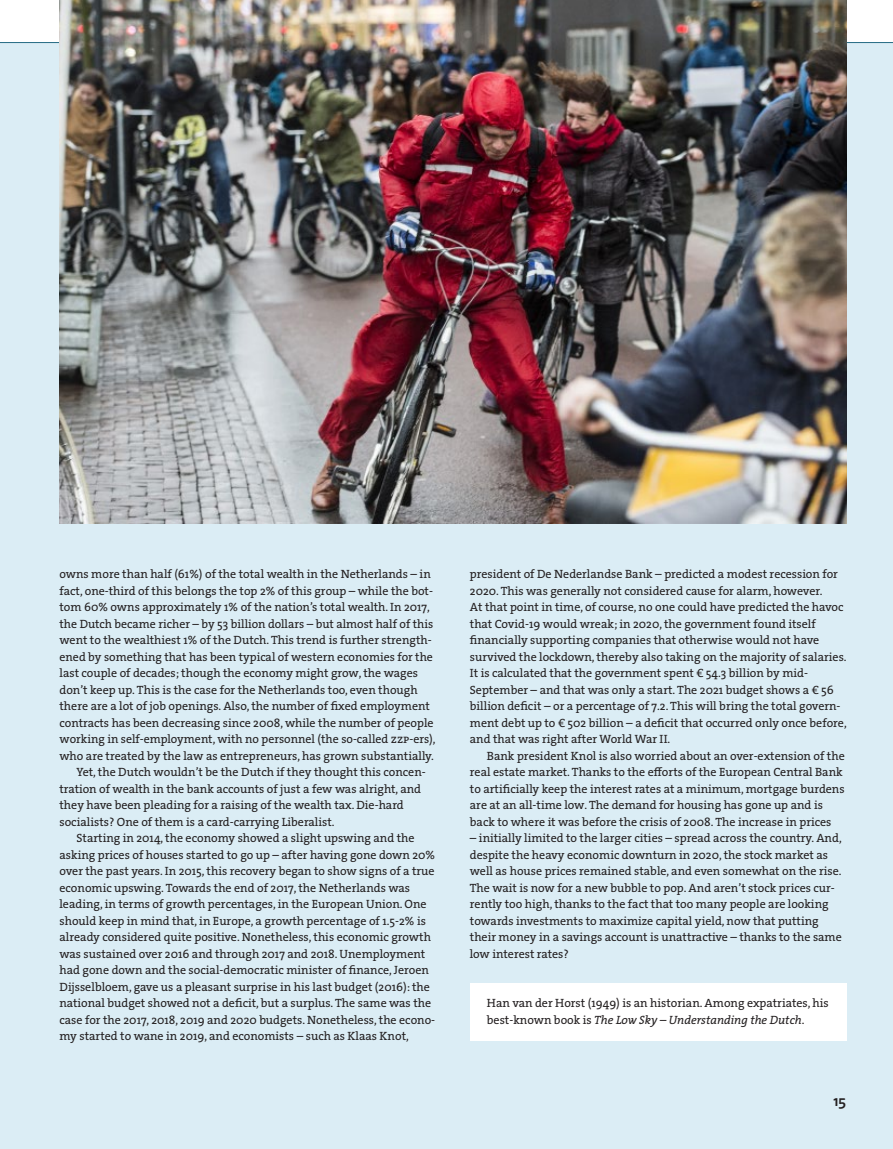
<style>
.page{position:relative;width:893px;height:1149px;background:#fff}
.page>*{position:absolute;margin:0;border:0;box-sizing:border-box;transform-origin:0 0}
.t1{font:15px "Whitney Semibold SC";color:#231f20}
.t2{font:12px/16.5px "The Serif HP5 Plain";color:#231f20}
.t3{font:12px "The Serif HP5 Plain IT";color:#231f20}
.s1{font-family:"The Serif HP5 Plain"}
</style>
<div class="page">
<div style="left:0;top:43px;width:893px;height:1105px;background:#dbedf5"></div>
<div style="left:470px;top:983px;width:376px;height:57px;background:#fff"></div>
<hr style="left:0;top:42px;width:893px;height:1px;background:#256b84">
<img style="left:60px;top:0;width:786px;height:523px">
<p class="t2" style="left:60px;top:565px;width:373px">owns more than half (61%) of the total wealth in the Netherlands – in</p>
<p class="t2" style="left:60px;top:582px;width:375px">fact, one-third of this belongs the top 2% of this group – while the bot-</p>
<p class="t2" style="left:60px;top:598px;width:372px">tom 60% owns approximately 1% of the nation’s total wealth. In 2017,</p>
<p class="t2" style="left:60px;top:615px;width:375px">the Dutch became richer – by 53 billion dollars – but almost half of this</p>
<p class="t2" style="left:60px;top:631px;width:374px">went to the wealthiest 1% of the Dutch. This trend is further strength-</p>
<p class="t2" style="left:60px;top:648px;width:375px">ened by something that has been typical of western economies for the</p>
<p class="t2" style="left:60px;top:664px;width:360px">last couple of decades; though the economy might grow, the wages</p>
<p class="t2" style="left:60px;top:681px;width:360px">don’t keep up. This is the case for the Netherlands too, even though</p>
<p class="t2" style="left:60px;top:697px;width:372px">there are a lot of job openings. Also, the number of fixed employment</p>
<p class="t2" style="left:60px;top:714px;width:376px">contracts has been decreasing since 2008, while the number of people</p>
<p class="t2" style="left:60px;top:730px;width:378px">working in self-employment, with no personnel (the so-called ZZP-ers),</p>
<p class="t2" style="left:60px;top:747px;width:376px">who are treated by the law as entrepreneurs, has grown substantially.</p>
<p class="t2" style="left:77px;top:763px;width:351px">Yet, the Dutch wouldn’t be the Dutch if they thought this concen-</p>
<p class="t2" style="left:60px;top:780px;width:363px">tration of wealth in the bank accounts of just a few was alright, and</p>
<p class="t2" style="left:60px;top:796px;width:346px">they have been pleading for a raising of the wealth tax. Die-hard</p>
<p class="t2" style="left:60px;top:813px;width:277px">socialists? One of them is a card-carrying Liberalist.</p>
<p class="t2" style="left:77px;top:829px;width:340px">Starting in 2014, the economy showed a slight upswing and the</p>
<p class="t2" style="left:60px;top:846px;width:377px">asking prices of houses started to go up – after having gone down 20%</p>
<p class="t2" style="left:60px;top:862px;width:377px">over the past years. In 2015, this recovery began to show signs of a true</p>
<p class="t2" style="left:60px;top:879px;width:352px">economic upswing. Towards the end of 2017, the Netherlands was</p>
<p class="t2" style="left:60px;top:895px;width:369px">leading, in terms of growth percentages, in the European Union. One</p>
<p class="t2" style="left:60px;top:912px;width:368px">should keep in mind that, in Europe, a growth percentage of 1.5-2% is</p>
<p class="t2" style="left:60px;top:928px;width:373px">already considered quite positive. Nonetheless, this economic growth</p>
<p class="t2" style="left:60px;top:945px;width:367px">was sustained over 2016 and through 2017 and 2018. Unemployment</p>
<p class="t2" style="left:60px;top:961px;width:371px">had gone down and the social-democratic minister of finance, Jeroen</p>
<p class="t2" style="left:60px;top:978px;width:372px">Dijsselbloem, gave us a pleasant surprise in his last budget (2016): the</p>
<p class="t2" style="left:60px;top:994px;width:373px">national budget showed not a deficit, but a surplus. The same was the</p>
<p class="t2" style="left:60px;top:1011px;width:377px">case for the 2017, 2018, 2019 and 2020 budgets. Nonetheless, the econo-</p>
<p class="t2" style="left:60px;top:1027px;width:351px">my started to wane in 2019, and economists – such as Klaas Knot,</p>
<p class="t2" style="left:470px;top:565px;width:378px">president of De Nederlandse Bank – predicted a modest recession for 2020. This was generally not considered cause for alarm, however.<br>At that point in time, of course, no one could have predicted the havoc that Covid-19 would wreak; in 2020, the government found itself financially supporting companies that otherwise would not have survived the lockdown, thereby also taking on the majority of salaries.<br>It is calculated that the government spent € 54.3 billion by mid-September – and that was only a start. The 2021 budget shows a € 56 billion deficit – or a percentage of 7.2. This will bring the total govern&shy;ment debt up to € 502 billion – a deficit that occurred only once before, and that was right after World War II.</p>
<p class="t2" style="left:470px;top:747px;width:376px;text-indent:17px">Bank president Knol is also worried about an over-extension of the real estate market. Thanks to the efforts of the European Central Bank to artificially keep the interest rates at a minimum, mortgage burdens are at an all-time low. The demand for housing has gone up and is back to where it was before the crisis of 2008. The increase in prices</p>
<p class="t2" style="left:470px;top:829px;width:373px">– initially limited to the larger cities – spread across the country. And, despite the heavy economic downturn in 2020, the stock market as well as house prices remained stable, and even somewhat on the rise.<br>The wait is now for a new bubble to pop. And aren’t stock prices cur&shy;rently too high, thanks to the fact that too many people are looking towards investments to maximize capital yield, now that putting their money in a savings account is unattractive – thanks to the same low interest rates?</p>
<p class="t2" style="left:487px;top:994px;width:343px">Han van der Horst (1949) is an historian. Among expatriates, his</p>
<p class="t3" style="left:487px;top:1011px;width:319px"><span class="s1">best-known book is</span> The Low Sky – Understanding the Dutch<span class="s1">.</span></p>
<p class="t1" style="left:833px;top:1091px;width:14px">15</p>
</div>
